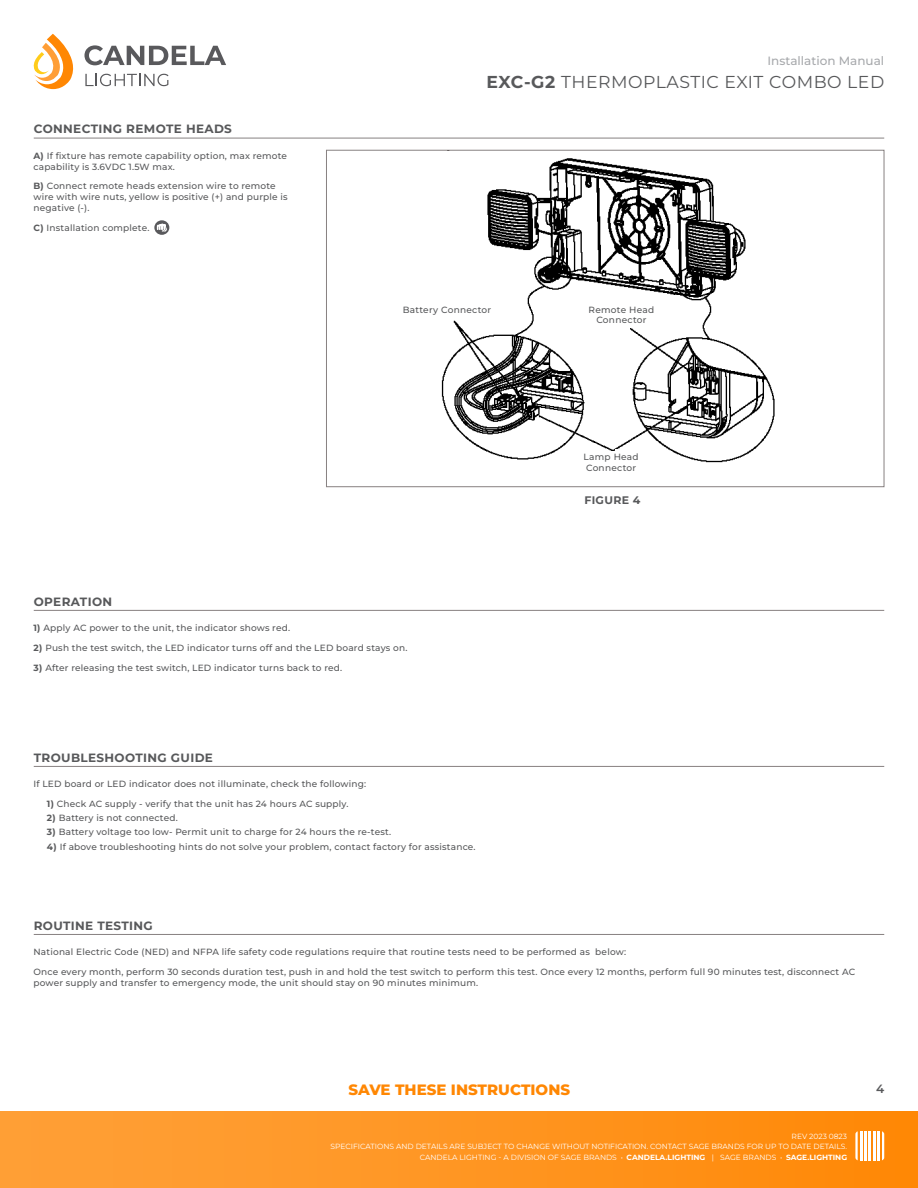
<style>
.page{position:relative;width:918px;height:1188px;background:#fff}
.page>*{position:absolute;margin:0;border:0;box-sizing:border-box;transform-origin:0 0}
.t1{font:17.25px "Montserrat";letter-spacing:.03em;color:#58595b}
.t2{font:800 15px "Montserrat";color:#ff8703}
.t3{font:700 12px "Montserrat";letter-spacing:.03em;color:#58595b}
.t4{font:500 12px "Montserrat";color:#a7a9ac}
.t5{font:600 12px "Montserrat";color:#58595b}
.t6{font:700 10.95px "Montserrat";letter-spacing:.03em;color:#58595b}
.t7{font:500 9px/10.8px "Montserrat";letter-spacing:.02em;color:#58595b}
.t8{font:7.5px/10.5px "Montserrat";color:#fff;text-align:right}
.s1{font-weight:700}
</style>
<div class="page">
<svg style="left:33px;top:34px;width:193px;height:55px"></svg>
<div style="left:0;top:1111px;width:918px;height:77px;background:linear-gradient(to right,#ffa139,#ff8a09)"></div>
<hr style="left:864px;top:1131px;width:3px;height:29px;background:#fff">
<hr style="left:873px;top:1131px;width:2px;height:29px;background:#fff">
<hr style="left:860px;top:1131px;width:2px;height:29px;background:#fff">
<hr style="left:869px;top:1131px;width:2px;height:29px;background:#fff">
<svg style="left:882px;top:1131px;width:2px;height:29px"></svg>
<hr style="left:878px;top:1131px;width:2px;height:29px;background:#fff">
<svg style="left:855px;top:1131px;width:3px;height:29px"></svg>
<hr style="left:34px;top:138px;width:850px;height:1px;background:#878181">
<hr style="left:34px;top:610px;width:850px;height:1px;background:#878181">
<hr style="left:34px;top:766px;width:850px;height:1px;background:#878181">
<hr style="left:34px;top:934px;width:850px;height:1px;background:#878181">
<img style="left:441px;top:158px;width:334px;height:305px">
<div style="left:581px;top:448px;width:11px;height:12px;background:#fff"></div>
<div style="left:615px;top:449px;width:29px;height:11px;background:#fff"></div>
<div style="left:393px;top:304px;width:108px;height:14px;background:#fff"></div>
<div style="left:559px;top:451px;width:104px;height:24px;background:#fff"></div>
<div style="left:569px;top:304px;width:105px;height:21px;background:#fff"></div>
<svg style="left:154px;top:220px;width:15px;height:15px"></svg>
<svg style="left:157px;top:224px;width:10px;height:8px"></svg>
<h3 class="t4" style="left:768px;top:53px;width:118px">Installation Manual</h3>
<h3 class="t3" style="left:34px;top:121px;width:200px">CONNECTING REMOTE HEADS</h3>
<p class="t7" style="left:33px;top:150px;width:255px"><span class="s1">A)</span> If fixture has remote capability option, max remote capability is 3.6VDC 1.5W max.</p>
<p class="t7" style="left:33px;top:180px;width:256px"><span class="s1">B)</span> Connect remote heads extension wire to remote wire with wire nuts, yellow is positive (+) and purple is negative (-).</p>
<p class="t7" style="left:33px;top:222px;width:117px"><span class="s1">C)</span> Installation complete.</p>
<h3 class="t3" style="left:34px;top:593px;width:80px">OPERATION</h3>
<h1 class="t1" style="left:487px;top:71px;width:399px"><span class="s1">EXC-G2</span> THERMOPLASTIC EXIT COMBO LED</h1>
<p class="t7" style="left:403px;top:304px;width:90px">Battery Connector</p>
<p class="t7" style="left:589px;top:304px;width:67px;text-align:center">Remote Head<br>Connector</p>
<p class="t7" style="left:584px;top:451px;width:57px">Lamp Head<br>Connector</p>
<p class="t6" style="left:584px;top:493px;width:58px">FIGURE 4</p>
<p class="t7" style="left:33px;top:622px;width:258px"><span class="s1">1)</span> Apply AC power to the unit, the indicator shows red.</p>
<p class="t7" style="left:33px;top:642px;width:375px"><span class="s1">2)</span> Push the test switch, the LED indicator turns off and the LED board stays on.</p>
<p class="t7" style="left:33px;top:662px;width:310px"><span class="s1">3)</span> After releasing the test switch, LED indicator turns back to red.</p>
<h3 class="t3" style="left:34px;top:749px;width:181px">TROUBLESHOOTING GUIDE</h3>
<p class="t7" style="left:33px;top:778px;width:334px">If LED board or LED indicator does not illuminate, check the following:</p>
<p class="t7" style="left:47px;top:798px;width:303px"><span class="s1">1)</span> Check AC supply - verify that the unit has 24 hours AC supply.</p>
<p class="t7" style="left:47px;top:812px;width:132px"><span class="s1">2)</span> Battery is not connected.</p>
<p class="t7" style="left:47px;top:827px;width:346px"><span class="s1">3)</span> Battery voltage too low- Permit unit to charge for 24 hours the re-test.</p>
<p class="t7" style="left:47px;top:841px;width:430px"><span class="s1">4)</span> If above troubleshooting hints do not solve your problem, contact factory for assistance.</p>
<h3 class="t3" style="left:34px;top:917px;width:121px">ROUTINE TESTING</h3>
<p class="t7" style="left:33px;top:946px;width:594px">National Electric Code (NED) and NFPA life safety code regulations require that routine tests need to be performed as below:</p>
<p class="t7" style="left:33px;top:966px;width:823px">Once every month, perform 30 seconds duration test, push in and hold the test switch to perform this test. Once every 12 months, perform full 90 minutes test, disconnect AC power supply and transfer to emergency mode, the unit should stay on 90 minutes minimum.</p>
<h2 class="t2" style="left:348px;top:1079px;width:223px">SAVE THESE INSTRUCTIONS</h2>
<h3 class="t5" style="left:876px;top:1081px;width:10px">4</h3>
<p class="t8" style="left:331px;top:1131px;width:518px">REV 2023 0823<br>SPECIFICATIONS AND DETAILS ARE SUBJECT TO CHANGE WITHOUT NOTIFICATION. CONTACT SAGE BRANDS FOR UP TO DATE DETAILS.<br>CANDELA LIGHTING - A DIVISION OF SAGE BRANDS • <span class="s1">CANDELA.LIGHTING</span> | SAGE BRANDS • <span class="s1">SAGE.LIGHTING</span></p>
</div>
